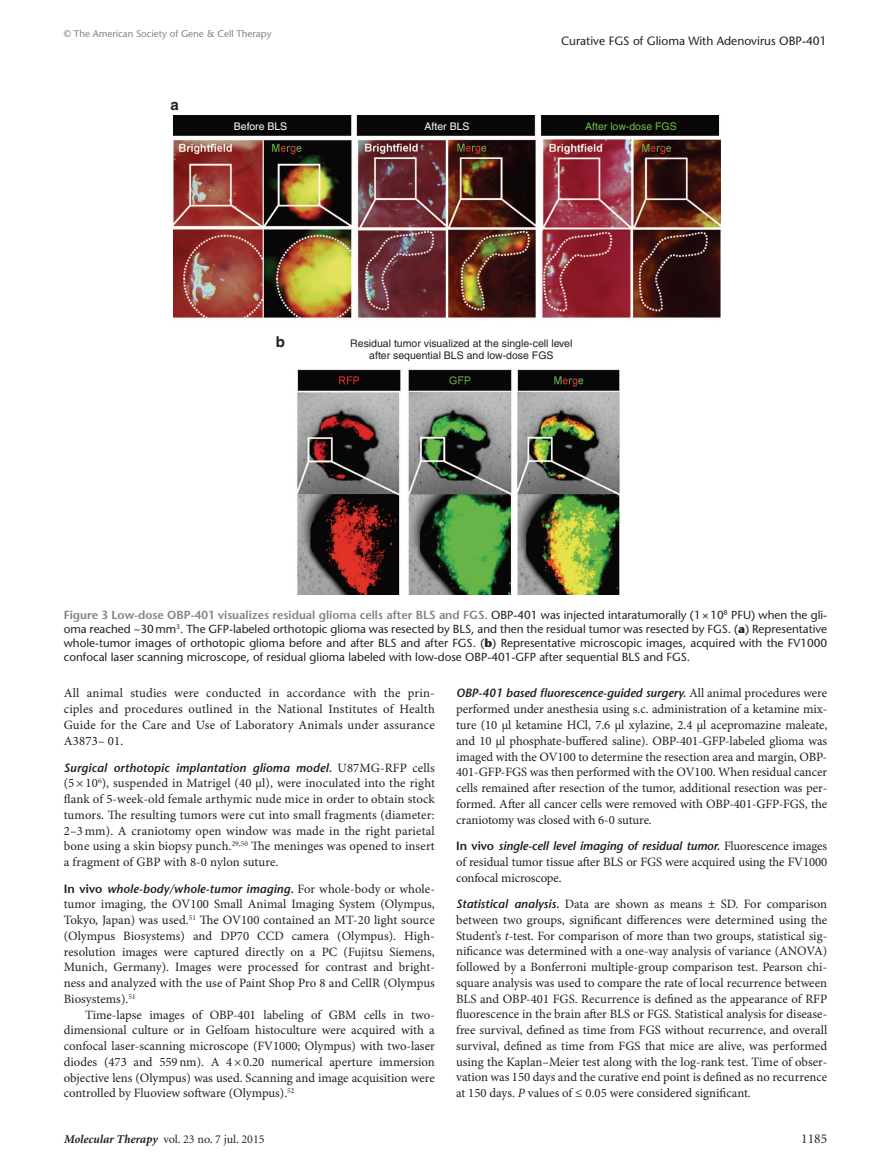
<style>
.page{position:relative;width:891px;height:1175px;background:#fff}
.page>*{position:absolute;margin:0;border:0;box-sizing:border-box;transform-origin:0 0}
.t1{font:700 15px "Helvetica";color:#231f20}
.t2{font:13.5px "Minion";color:#231f20}
.t3{font:12.75px/15.8px "Minion Pro";color:#231f20;text-align:justify}
.t4{font:italic 600 12px "Stone Sans";letter-spacing:.005em;color:#231f20}
.t5{font:12px "Stone Sans";color:#231f20}
.t6{font:12px "Minion";color:#231f20}
.t7{font:11.7px/14.1px "Stone Sans";color:#231f20;text-align:justify}
.t8{font:600 11.7px "ITC Stone Sans";color:#808285}
.t9{font:10.5px/12.6px "Helvetica";color:#231f20;text-align:center}
.t10{font:10.5px "Helvetica";color:#fff}
.t11{font:10.5px "Helvetica";color:#71bf44}
.t12{font:9.75px "Stone Sans";color:#808285}
.s1{font-family:"Stone Sans";font-weight:400;color:#231f20}
.s2{font-weight:700}
.s3{font-family:"Minion Pro";font-weight:400;font-style:normal;font-size:12.75px}
.s4{font-family:"ITC Stone Sans";font-style:normal}
.s5{font-family:"Stone Sans";font-weight:600;font-style:italic;font-size:12px}
.s6{font-style:italic}
.s7{font-weight:700;font-style:italic}
</style>
<div class="page">
<img style="left:174px;top:116px;width:547px;height:478px">
<p class="t12" style="left:64px;top:28px;width:209px">© The American Society of Gene &amp; Cell Therapy</p>
<p class="t1" style="left:170px;top:95px;width:10px">a</p>
<p class="t10" style="left:234px;top:120px;width:55px">Before BLS</p>
<p class="t10" style="left:425px;top:120px;width:46px">After BLS</p>
<p class="t5" style="left:561px;top:34px;width:267px">Curative FGS of Glioma With Adenovirus OBP-401</p>
<p class="t11" style="left:585px;top:120px;width:93px">After low-dose FGS</p>
<p class="t1" style="left:276px;top:332px;width:11px">b</p>
<p class="t9" style="left:350px;top:337px;width:224px">Residual tumor visualized at the single-cell level after sequential BLS and low-dose FGS</p>
<p class="t8" style="left:64px;top:608px;width:765px">Figure 3 Low-dose OBP-401 visualizes residual glioma cells after BLS and FGS. <span class="s1">OBP-401 was injected intaratumorally (1×10</span><sup>8</sup> <span class="s1">PFU) when the gli-</span></p>
<p class="t7" style="left:64px;top:622px;width:765px">oma reached ~30mm<sup>3</sup>. The GFP-labeled orthotopic glioma was resected by BLS, and then the residual tumor was resected by FGS. (<span class="s2">a</span>) Representative whole-tumor images of orthotopic glioma before and after BLS and after FGS. (<span class="s2">b</span>) Representative microscopic images, acquired with the FV1000 confocal laser scanning microscope, of residual glioma labeled with low-dose OBP-401-GFP after sequential BLS and FGS.</p>
<p class="t3" style="left:64px;top:686px;width:373px">All animal studies were conducted in accordance with the prin&shy;ciples and procedures outlined in the National Institutes of Health Guide for the Care and Use of Laboratory Animals under assurance A3873– 01.</p>
<p class="t4" style="left:64px;top:760px;width:373px">Surgical orthotopic implantation glioma model. <span class="s3">U87MG-RFP cells</span></p>
<p class="t3" style="left:64px;top:776px;width:373px">(5 × 10<sup>6</sup>), suspended in Matrigel (40 μl), were inoculated into the right flank of 5-week-old female arthymic nude mice in order to obtain stock tumors. The resulting tumors were cut into small fragments (diameter:<br>2–3 mm). A craniotomy open window was made in the right parietal bone using a skin biopsy punch.<sup>29,50</sup> The meninges was opened to insert a fragment of GBP with 8-0 nylon suture.</p>
<p class="t4" style="left:64px;top:881px;width:373px"><span class="s4">In vivo</span> whole-body/whole-tumor imaging. <span class="s3">For whole-body or whole-</span></p>
<p class="t3" style="left:64px;top:896px;width:373px">tumor imaging, the OV100 Small Animal Imaging System (Olympus, Tokyo, Japan) was used.<sup>51</sup> The OV100 contained an MT-20 light source (Olympus Biosystems) and DP70 CCD camera (Olympus). High&shy;resolution images were captured directly on a PC (Fujitsu Siemens, Munich, Germany). Images were processed for contrast and bright&shy;ness and analyzed with the use of Paint Shop Pro 8 and CellR (Olympus Biosystems).<sup>51</sup></p>
<p class="t3" style="left:64px;top:1007px;width:373px;text-indent:21px">Time-lapse images of OBP-401 labeling of GBM cells in two&shy;dimensional culture or in Gelfoam histoculture were acquired with a confocal laser-scanning microscope (FV1000; Olympus) with two-laser diodes (473 and 559nm). A 4×0.20 numerical aperture immersion objective lens (Olympus) was used. Scanning and image acquisition were controlled by Fluoview software (Olympus).<sup>52</sup></p>
<p class="t4" style="left:456px;top:686px;width:373px">OBP-401 based fluorescence-guided surgery. <span class="s3">All animal procedures were</span></p>
<p class="t3" style="left:456px;top:702px;width:373px">performed under anesthesia using s.c. administration of a ketamine mix&shy;ture (10 μl ketamine HCl, 7.6 μl xylazine, 2.4 μl acepromazine maleate, and 10 μl phosphate-buffered saline). OBP-401-GFP-labeled glioma was imaged with the OV100 to determine the resection area and margin, OBP-401-GFP-FGS was then performed with the OV100. When residual cancer cells remained after resection of the tumor, additional resection was per&shy;formed. After all cancer cells were removed with OBP-401-GFP-FGS, the craniotomy was closed with 6-0 suture.</p>
<p class="t4" style="left:456px;top:838px;width:373px"><span class="s4">In vivo</span> single-cell level imaging of residual tumor. <span class="s3">Fluorescence images</span></p>
<p class="t3" style="left:456px;top:854px;width:373px">of residual tumor tissue after BLS or FGS were acquired using the FV1000 confocal microscope.</p>
<p class="t3" style="left:456px;top:896px;width:373px"><span class="s5">Statistical analysis.</span> Data are shown as means ± SD. For comparison between two groups, significant differences were determined using the Student’s <span class="s6">t</span>-test. For comparison of more than two groups, statistical sig&shy;nificance was determined with a one-way analysis of variance (ANOVA) followed by a Bonferroni multiple-group comparison test. Pearson chi&shy;square analysis was used to compare the rate of local recurrence between BLS and OBP-401 FGS. Recurrence is defined as the appearance of RFP fluorescence in the brain after BLS or FGS. Statistical analysis for disease&shy;free survival, defined as time from FGS without recurrence, and overall survival, defined as time from FGS that mice are alive, was performed using the Kaplan–Meier test along with the log-rank test. Time of obser&shy;vation was 150 days and the curative end point is defined as no recurrence at 150 days. <span class="s6">P</span> values of ≤ 0.05 were considered significant.</p>
<p class="t6" style="left:64px;top:1133px;width:202px"><span class="s7">Molecular Therapy</span> vol. 23 no. 7 jul. 2015</p>
<p class="t2" style="left:801px;top:1132px;width:27px">1185</p>
</div>
